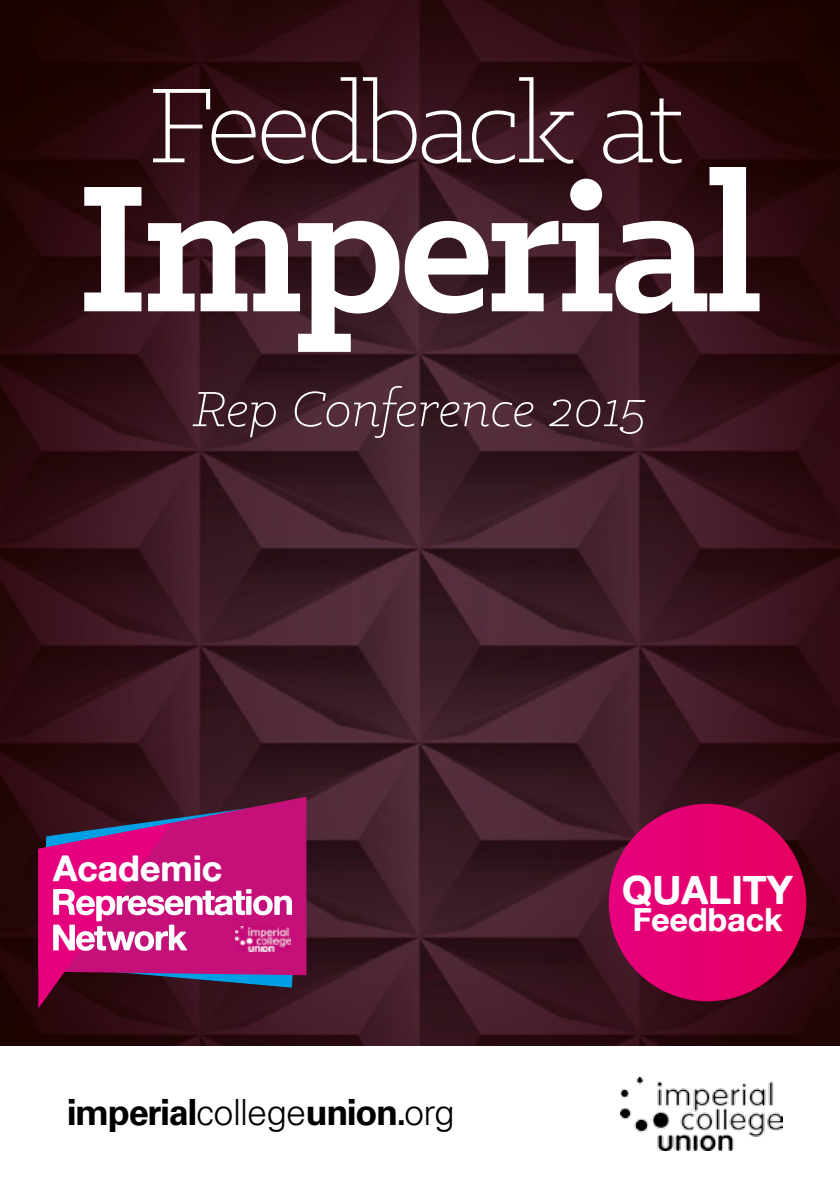
<style>
.page{position:relative;width:840px;height:1191px;background:#fff}
.page>*{position:absolute;margin:0;border:0;box-sizing:border-box;transform-origin:0 0}
.t1{font:700 204px "Klinic Slab";letter-spacing:-.03em;color:#fff}
.t2{font:300 120.4px "Klinic Slab";letter-spacing:-.035em;color:#fff}
.t3{font:italic 300 56px "Klinic Slab";color:#fff}
.t4{font:39px "Alte Haas Grotesk Bold";color:#fff}
.t5{font:700 36px "Univers LT";letter-spacing:-.04em;color:#000}
.t6{font:35.6px "Alte Haas Grotesk Bold";color:#fff}
.t7{font:32px "Alte Haas Grotesk Bold";color:#fff}
.s1{font-weight:300}
</style>
<div class="page">
<img style="left:0;top:0;width:839px;height:1045px">
<img style="left:620px;top:1077px;width:161px;height:74px">
<svg style="left:38px;top:796px;width:268px;height:179px;background:#701547"></svg>
<svg style="left:38px;top:823px;width:254px;height:185px;background:#ae2b7a"></svg>
<img style="left:235px;top:926px;width:56px;height:25px">
<div style="left:608px;top:804px;width:197px;height:197px;background:linear-gradient(to right,#e1017c,#e7005f);border-radius:99px"></div>
<h2 class="t2" style="left:149px;top:50px;width:535px">Feedback at</h2>
<h1 class="t1" style="left:76px;top:114px;width:688px">Imperial</h1>
<h3 class="t3" style="left:193px;top:374px;width:455px">Rep Conference 2015</h3>
<p class="t6" style="left:53px;top:845px;width:170px">Academic</p>
<p class="t5" style="left:67px;top:1090px;width:389px">imperial<span class="s1">college</span>union.<span class="s1">org</span></p>
<p class="t4" style="left:622px;top:865px;width:172px">QUALITY</p>
<p class="t7" style="left:632px;top:899px;width:151px">Feedback</p>
</div>
